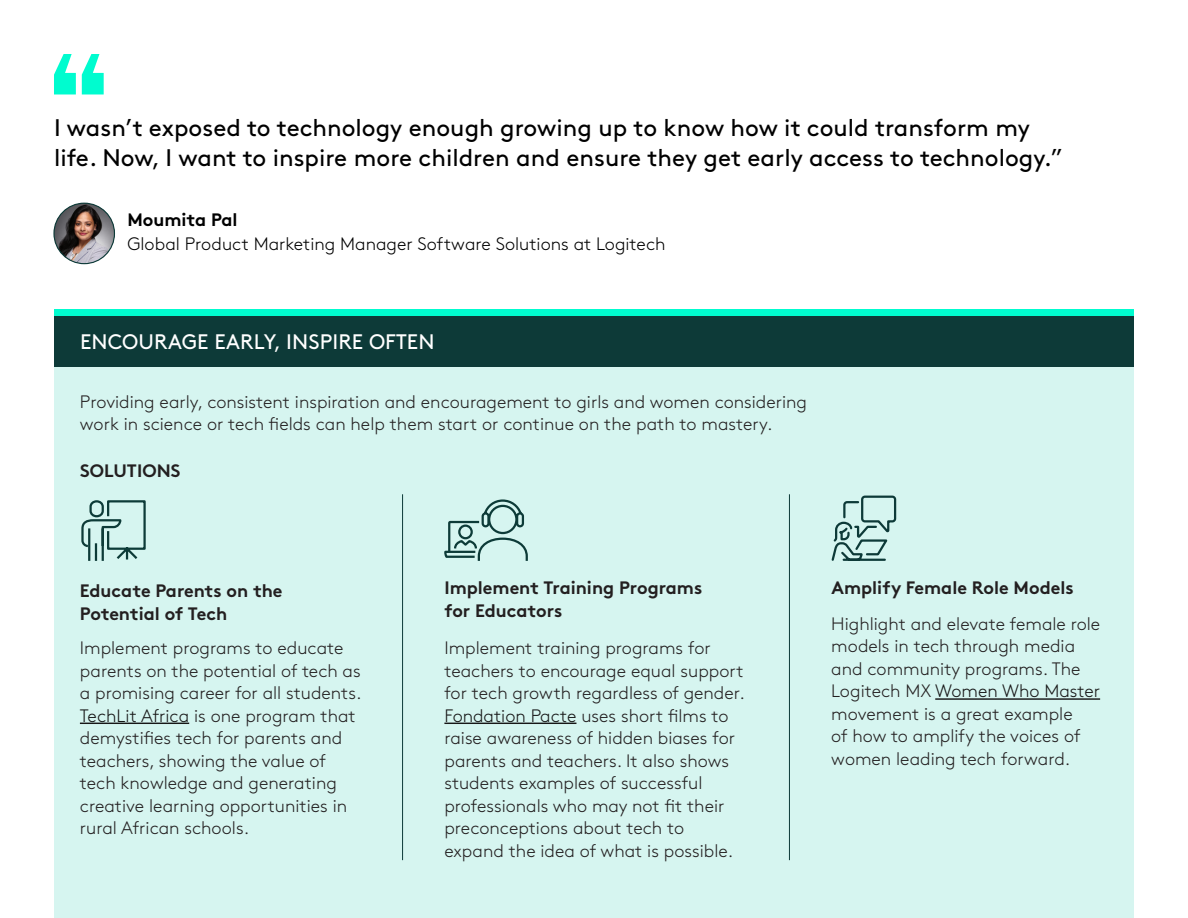
<style>
.page{position:relative;width:1188px;height:918px;background:#fff}
.page>*{position:absolute;margin:0;border:0;box-sizing:border-box;transform-origin:0 0}
.t1{font:24px/30px "Brown";color:#000}
.t2{font:21px "Brown";letter-spacing:.005em;color:#fff}
.t3{font:300 18px/22.5px "Brown Pro";color:#231f20}
.t4{font:700 18px/22.5px "Brown";color:#231f20}
.t5{font:300 18px "Brown Pro";color:#000}
.t6{font:700 18px "Brown";color:#000}
.s1{color:#171717}
</style>
<div class="page">
<div style="left:54px;top:316px;width:1080px;height:602px;background:#d6f5f0"></div>
<div style="left:54px;top:309px;width:1080px;height:8px;background:#00fccf"></div>
<hr style="left:80px;top:723px;width:109px;height:1px;background:#171717">
<hr style="left:444px;top:723px;width:132px;height:1px;background:#171717">
<hr style="left:935px;top:698px;width:165px;height:2px;background:#171717">
<div style="left:54px;top:316px;width:1080px;height:51px;background:#0d3a38"></div>
<hr style="left:789px;top:494px;width:1px;height:366px;background:#0d3a38">
<hr style="left:402px;top:494px;width:1px;height:366px;background:#0d3a38">
<svg style="left:54px;top:54px;width:22px;height:40px"></svg>
<svg style="left:82px;top:54px;width:22px;height:40px"></svg>
<svg style="left:81px;top:500px;width:65px;height:61px"></svg>
<svg style="left:831px;top:495px;width:66px;height:66px"></svg>
<img style="left:54px;top:203px;width:60px;height:61px;border-radius:30px">
<div style="left:53px;top:203px;width:62px;height:61px;border:1px solid #0d3a38;border-radius:50%"></div>
<svg style="left:444px;top:499px;width:84px;height:62px"></svg>
<p class="t1" style="left:54px;top:111px;width:1010px">I wasn’t exposed to technology enough growing up to know how it could transform my life. Now, I want to inspire more children and ensure they get early access to technology.”</p>
<p class="t6" style="left:127px;top:205px;width:112px">Moumita Pal</p>
<p class="t5" style="left:127px;top:231px;width:540px">Global Product Marketing Manager Software Solutions at Logitech</p>
<p class="t2" style="left:80px;top:326px;width:356px">ENCOURAGE EARLY, INSPIRE OFTEN</p>
<p class="t3" style="left:80px;top:389px;width:729px">Providing early, consistent inspiration and encouragement to girls and women considering work in science or tech fields can help them start or continue on the path to mastery.</p>
<p class="t4" style="left:80px;top:457px;width:102px">SOLUTIONS</p>
<p class="t4" style="left:80px;top:578px;width:204px">Educate Parents on the<br>Potential of Tech</p>
<p class="t4" style="left:444px;top:575px;width:259px">Implement Training Programs for Educators</p>
<p class="t4" style="left:832px;top:575px;width:244px">Amplify Female Role Models</p>
<p class="t3" style="left:831px;top:611px;width:271px">Highlight and elevate female role models in tech through media and community programs. The<br>Logitech MX <span class="s1">Women Who Master </span>movement is a great example<br>of how to amplify the voices of women leading tech forward.</p>
<p class="t3" style="left:80px;top:635px;width:283px">Implement programs to educate parents on the potential of tech as a promising career for all students.<br><span class="s1">TechLit Africa</span> is one program that demystifies tech for parents and teachers, showing the value of tech knowledge and generating creative learning opportunities in rural African schools.</p>
<p class="t3" style="left:444px;top:635px;width:302px">Implement training programs for teachers to encourage equal support for tech growth regardless of gender.<br><span class="s1">Fondation Pacte</span> uses short films to raise awareness of hidden biases for parents and teachers. It also shows students examples of successful professionals who may not fit their preconceptions about tech to expand the idea of what is possible.</p>
</div>
